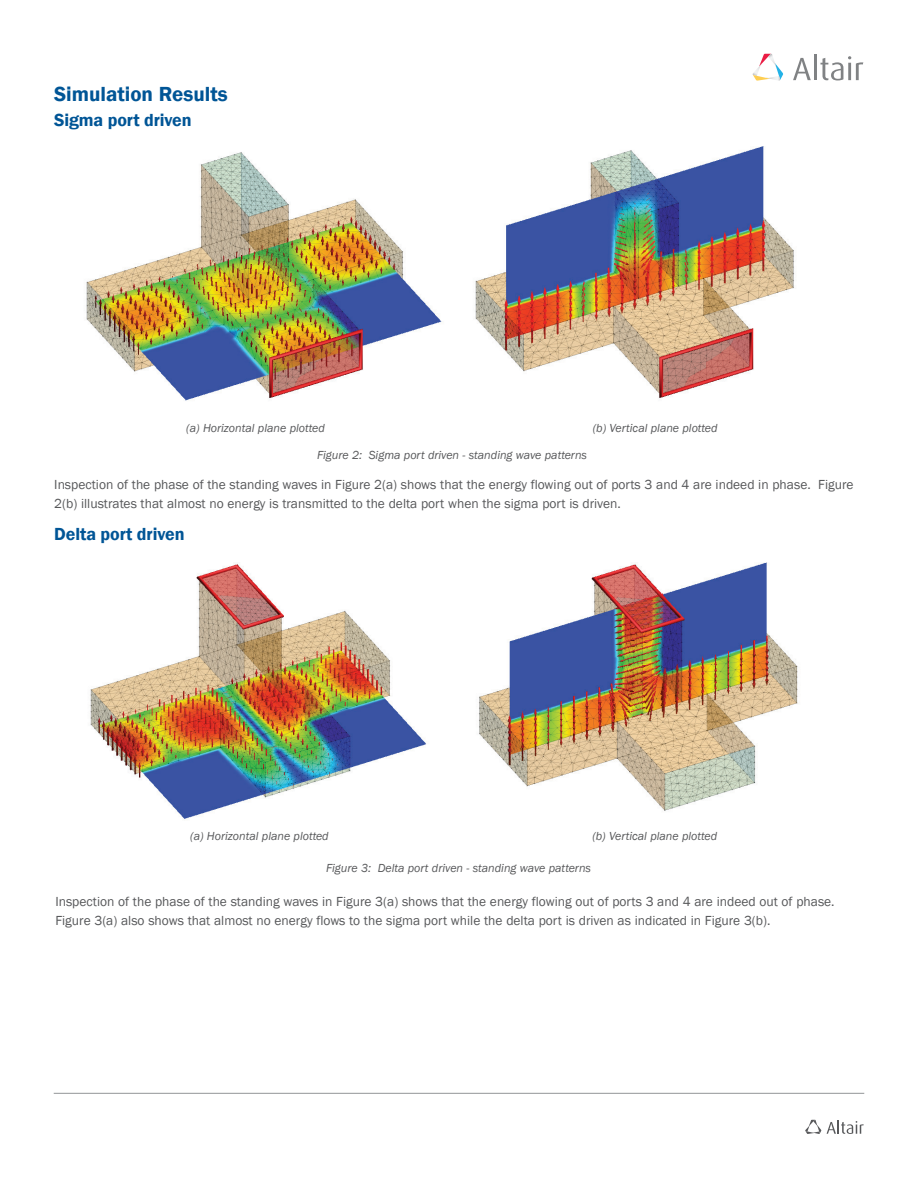
<style>
.page{position:relative;width:918px;height:1188px;background:#fff}
.page>*{position:absolute;margin:0;border:0;box-sizing:border-box;transform-origin:0 0}
.t1{font:600 21px "Franklin Gothic";color:#005596}
.t2{font:600 18px "Franklin Gothic";letter-spacing:-.005em;color:#005596}
.t3{font:13.5px/19.5px "Franklin Gothic";color:#57585a}
.t4{font:italic 12px "Franklin Gothic";color:#57585a}
</style>
<div class="page">
<svg style="left:793px;top:58px;width:18px;height:22px"></svg>
<hr style="left:814px;top:55px;width:3px;height:25px;background:#808284">
<svg style="left:820px;top:56px;width:43px;height:24px"></svg>
<svg style="left:752px;top:54px;width:31px;height:27px"></svg>
<img style="left:86px;top:152px;width:356px;height:249px">
<img style="left:475px;top:147px;width:320px;height:251px">
<svg style="left:827px;top:1120px;width:37px;height:14px"></svg>
<svg style="left:805px;top:1120px;width:16px;height:14px"></svg>
<hr style="left:54px;top:1093px;width:810px;height:1px;background:#939598">
<img style="left:90px;top:563px;width:336px;height:256px">
<img style="left:479px;top:562px;width:319px;height:249px">
<h1 class="t1" style="left:54px;top:81px;width:175px">Simulation Results</h1>
<h2 class="t2" style="left:54px;top:109px;width:139px">Sigma port driven</h2>
<p class="t4" style="left:186px;top:421px;width:140px">(a) Horizontal plane plotted</p>
<p class="t4" style="left:593px;top:421px;width:126px">(b) Vertical plane plotted</p>
<p class="t4" style="left:317px;top:448px;width:272px">Figure 2: Sigma port driven - standing wave patterns</p>
<p class="t3" style="left:54px;top:475px;width:801px">Inspection of the phase of the standing waves in Figure 2(a) shows that the energy flowing out of ports 3 and 4 are indeed in phase. Figure<br>2(b) illustrates that almost no energy is transmitted to the delta port when the sigma port is driven.</p>
<h2 class="t2" style="left:54px;top:523px;width:132px">Delta port driven</h2>
<p class="t4" style="left:190px;top:829px;width:140px">(a) Horizontal plane plotted</p>
<p class="t4" style="left:592px;top:829px;width:126px">(b) Vertical plane plotted</p>
<p class="t4" style="left:326px;top:860px;width:267px">Figure 3: Delta port driven - standing wave patterns</p>
<p class="t3" style="left:55px;top:892px;width:781px">Inspection of the phase of the standing waves in Figure 3(a) shows that the energy flowing out of ports 3 and 4 are indeed out of phase.<br>Figure 3(a) also shows that almost no energy flows to the sigma port while the delta port is driven as indicated in Figure 3(b).</p>
</div>
